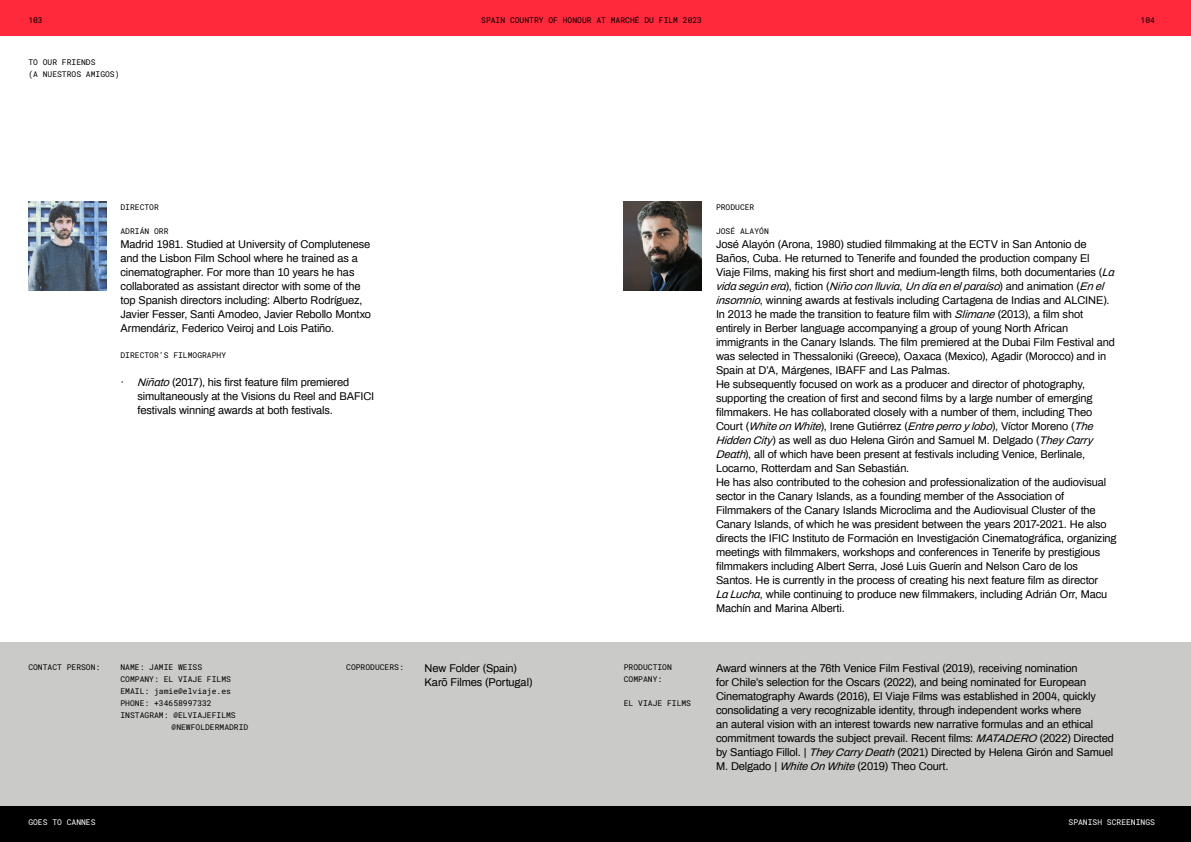
<style>
.page{position:relative;width:1191px;height:842px;background:#fff}
.page>*{position:absolute;margin:0;border:0;box-sizing:border-box;transform-origin:0 0}
.t1{font:11px/14px "Archivo";letter-spacing:-.01em;color:#000}
.t2{font:8px/12px "Roboto Mono";color:#000}
.t3{font:8px "Roboto Mono";color:#fff}
.s1{font-style:italic}
</style>
<div class="page">
<img style="left:28px;top:201px;width:78px;height:89px">
<div style="left:0;top:642px;width:1191px;height:200px;background:#cacac8"></div>
<img style="left:624px;top:201px;width:77px;height:89px">
<div style="left:595px;top:0;width:596px;height:36px;background:#ff293b"></div>
<div style="left:0;top:0;width:595px;height:36px;background:#ff293b"></div>
<div style="left:595px;top:806px;width:596px;height:36px;background:#000"></div>
<div style="left:0;top:806px;width:595px;height:36px;background:#000"></div>
<p class="t2" style="left:28px;top:14px;width:16px">103</p>
<p class="t2" style="left:481px;top:14px;width:222px">SPAIN COUNTRY OF HONOUR AT MARCHÉ DU FILM 2023</p>
<p class="t2" style="left:1140px;top:14px;width:16px">104</p>
<p class="t2" style="left:28px;top:56px;width:93px">TO OUR FRIENDS<br>(A NUESTROS AMIGOS)</p>
<p class="t2" style="left:120px;top:201px;width:40px">DIRECTOR</p>
<p class="t2" style="left:120px;top:225px;width:49px">ADRIÁN ORR</p>
<p class="t1" style="left:120px;top:236px;width:252px">Madrid 1981. Studied at University of Complutenese and the Lisbon Film School where he trained as a cinematographer. For more than 10 years he has collaborated as assistant director with some of the top Spanish directors including: Alberto Rodríguez, Javier Fesser, Santi Amodeo, Javier Rebollo Montxo Armendáriz, Federico Veiroj and Lois Patiño.</p>
<p class="t2" style="left:120px;top:349px;width:107px">DIRECTOR’S FILMOGRAPHY</p>
<p class="t1" style="left:137px;top:374px;width:238px;text-indent:-17px">· <span class="s1">Niñato</span> (2017), his first feature film premiered simultaneously at the Visions du Reel and BAFICI festivals winning awards at both festivals.</p>
<p class="t2" style="left:716px;top:201px;width:40px">PRODUCER</p>
<p class="t2" style="left:716px;top:225px;width:54px">JOSÉ ALAYÓN</p>
<p class="t1" style="left:716px;top:236px;width:402px">José Alayón (Arona, 1980) studied filmmaking at the ECTV in San Antonio de Baños, Cuba. He returned to Tenerife and founded the production company El<br>Viaje Films, making his first short and medium-length films, both documentaries (<span class="s1">La vida según era</span>) , fi c t i o n ( <span class="s1">Niño con lluvia</span>, <span class="s1">Un día en elparaíso</span>) a n d a n i m at i o n ( <span class="s1">En el insomnio</span>, winning awards at festivals including Cartagena de Indias and ALCINE).<br>In 2013 he made the transition to feature film with <span class="s1">Slimane</span> (2013), a film shot entirely in Berber language accompanying a group of young North African immigrants in the Canary Islands. The film premiered at the Dubai Film Festival and was selected in Thessaloniki (Greece), Oaxaca (Mexico), Agadir (Morocco) and in Spain at D’A, Márgenes, IBAFF and Las Palmas.<br>He subsequently focused on work as a producer and director of photography, supporting the creation of first and second films by a large number of emerging filmmakers. He has collaborated closely with a number of them, including Theo Court (<span class="s1">White on White</span>), Irene Gutiérrez (<span class="s1">Entre perro y lobo</span>), Víctor Moreno (<span class="s1">The Hidden City</span>) as well as duo Helena Girón and Samuel M. Delgado (<span class="s1">They Carry Death</span>), all of which have been present at festivals including Venice, Berlinale, Locarno, Rotterdam and San Sebastián.<br>He has also contributed to the cohesion and professionalization of the audiovisual sector in the Canary Islands, as a founding member of the Association of Filmmakers of the Canary Islands Microclima and the Audiovisual Cluster of the Canary Islands, of which he was president between the years 2017-2021. He also directs the IFIC Instituto de Formación en Investigación Cinematográfica, organizing meetings with filmmakers, workshops and conferences in Tenerife by prestigious filmmakers including Albert Serra, José Luis Guerín and Nelson Caro de los Santos. He is currently in the process of creating his next feature film as director<br><span class="s1">La Lucha</span>, while continuing to produce new filmmakers, including Adrián Orr, Macu Machín and Marina Alberti.</p>
<p class="t2" style="left:28px;top:661px;width:73px">CONTACT PERSON:</p>
<p class="t2" style="left:120px;top:661px;width:83px">NAME: JAMIE WEISS</p>
<p class="t2" style="left:120px;top:673px;width:112px">COMPANY: EL VIAJE FILMS</p>
<p class="t2" style="left:120px;top:685px;width:112px">EMAIL: jamie@elviaje.es</p>
<p class="t2" style="left:120px;top:697px;width:93px">PHONE: +34658997332</p>
<p class="t2" style="left:120px;top:709px;width:117px">INSTAGRAM: @ELVIAJEFILMS</p>
<p class="t2" style="left:172px;top:721px;width:78px">@NEWFOLDERMADRID</p>
<p class="t2" style="left:346px;top:661px;width:59px">COPRODUCERS:</p>
<p class="t1" style="left:424px;top:660px;width:109px">New Folder (Spain)<br>Karõ Filmes (Portugal)</p>
<p class="t2" style="left:624px;top:661px;width:49px">PRODUCTION<br>COMPANY:</p>
<p class="t2" style="left:624px;top:697px;width:69px">EL VIAJE FILMS</p>
<p class="t1" style="left:716px;top:660px;width:399px">Award winners at the 76th Venice Film Festival (2019), receiving nomination<br>for Chile’s selection for the Oscars (2022), and being nominated for European Cinematography Awards (2016), El Viaje Films was established in 2004, quickly consolidating a very recognizable identity, through independent works where<br>an auteral vision with an interest towards new narrative formulas and an ethical commitment towards the subject prevail. Recent films: <span class="s1">MATADERO</span> (2022) Directed by Santiago Fillol. | <span class="s1">They Carry Death</span> (2021) Directed by Helena Girón and Samuel M. Delgado | <span class="s1">White On White</span> (2019) Theo Court.</p>
<p class="t3" style="left:28px;top:816px;width:69px">GOES TO CANNES</p>
<p class="t3" style="left:1068px;top:816px;width:88px">SPANISH SCREENINGS</p>
</div>
